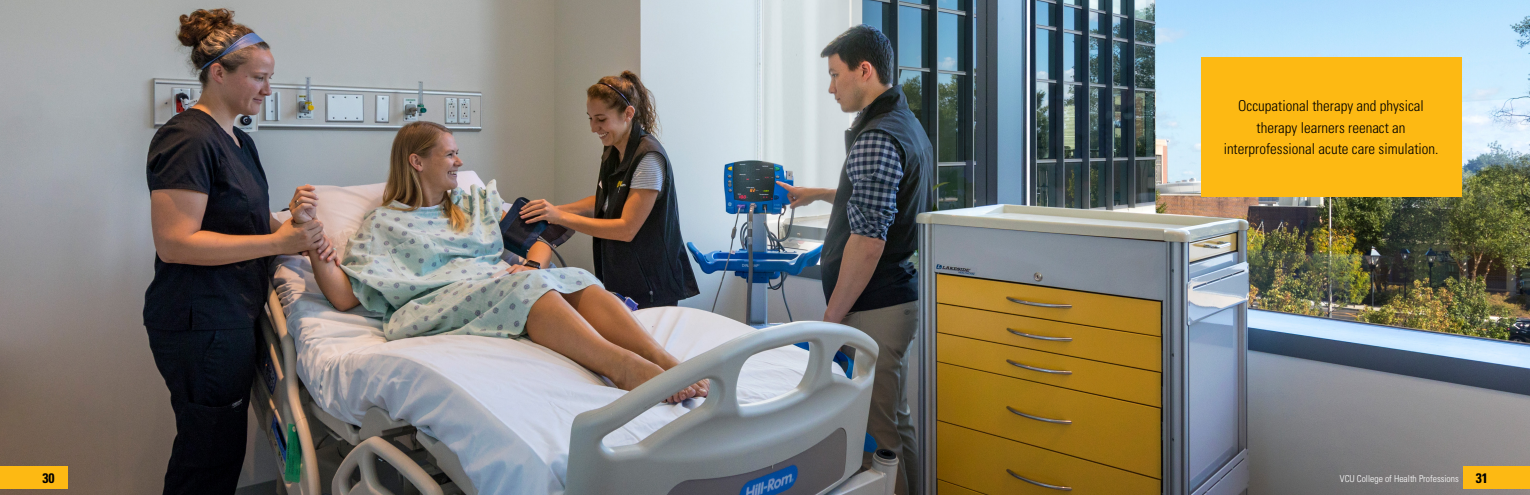
<style>
.page{position:relative;width:1530px;height:495px;background:#fff}
.page>*{position:absolute;margin:0;border:0;box-sizing:border-box;transform-origin:0 0}
.t1{font:300 condensed 15px/21.2px "Univers";color:#000;text-align:center}
.t2{font:700 condensed 13.75px "Univers LT Std";color:#000}
.t3{font:300 condensed 9.62px "Univers";color:#fff}
.s1{font-family:"Univers LT Std";font-weight:700;font-size:13.75px;color:#000}
</style>
<div class="page">
<img style="left:0;top:0;width:1530px;height:495px">
<div style="left:1201px;top:57px;width:261px;height:139px;background:#fdb913"></div>
<div style="left:0;top:467px;width:68px;height:22px;background:#fdb913"></div>
<div style="left:1463px;top:467px;width:67px;height:22px;background:#fdb913"></div>
<p class="t1" style="left:1224px;top:95px;width:216px">Occupational therapy and physical therapy learners reenact an interprofessional acute care simulation.</p>
<p class="t2" style="left:43px;top:470px;width:14px">30</p>
<p class="t3" style="left:1340px;top:473px;width:150px">VCU College of Health Professions <span class="s1">31</span></p>
</div>
